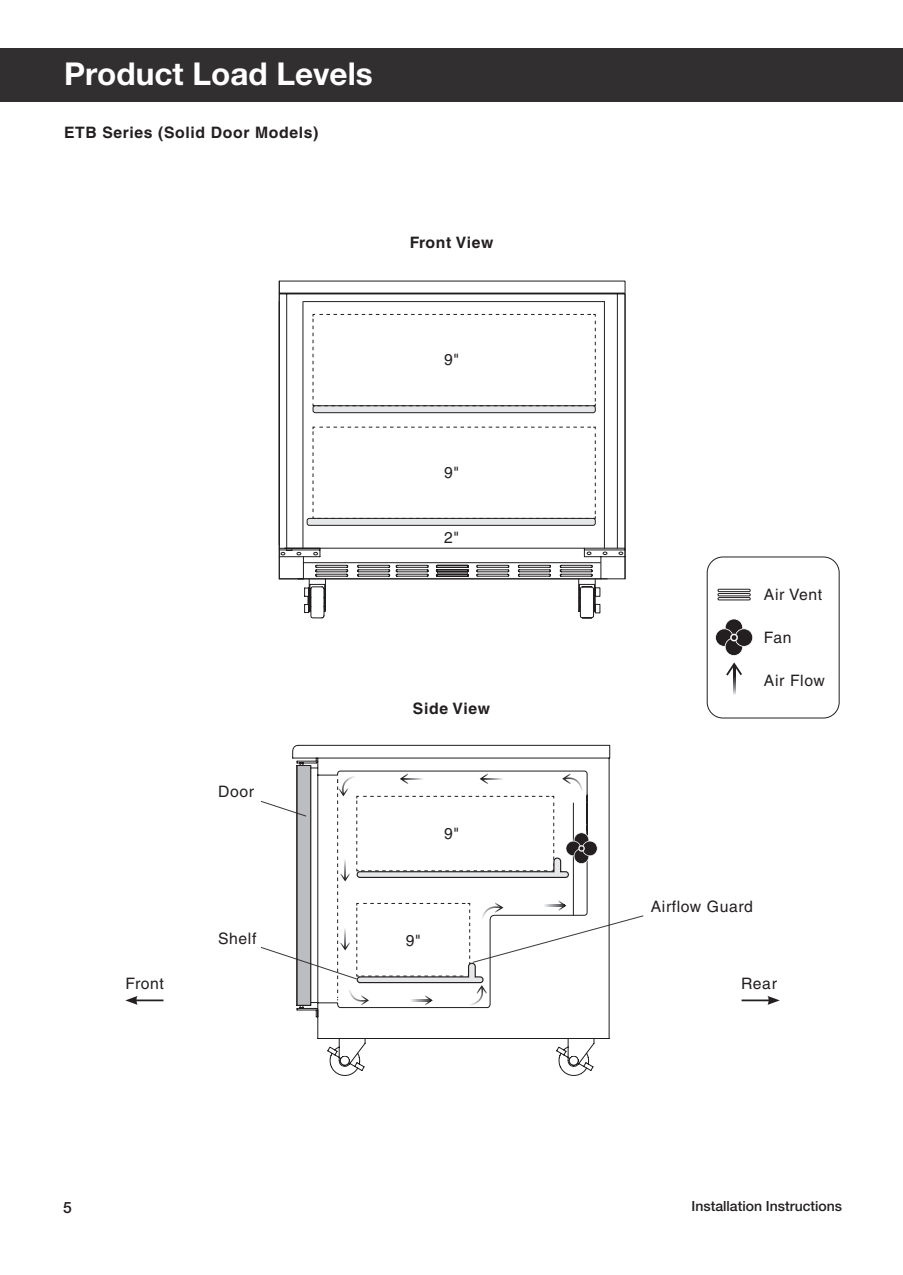
<style>
.page{position:relative;width:903px;height:1275px;background:#fff}
.page>*{position:absolute;margin:0;border:0;box-sizing:border-box;transform-origin:0 0}
.Categor___Chapter_H1{font:700 31.5px "Helvetica Neue LT Pro";color:#fff}
.Body_Text{font:15.75px "Helvetica LT Std";letter-spacing:.04em;color:#231f20}
.Category_Intro{font:700 15.75px "Helvetica LT Std";letter-spacing:.04em;color:#231f20}
.Body_Text-2{font:700 15.75px "Helvetica LT Std";letter-spacing:.04em;color:#231f20}
.t1{font:500 15.58px "Helvetica Neue LT Pro";color:#231f20}
.Footer_Flush_RT__kd{font:500 14px "Helvetica Neue LT Pro";color:#231f20}
</style>
<div class="page">
<svg style="left:292px;top:744px;width:318px;height:295px"></svg>
<svg style="left:556px;top:1038px;width:39px;height:38px"></svg>
<div style="left:570px;top:1057px;width:8px;height:8px;background:#fff;border-radius:50%"></div>
<svg style="left:327px;top:1038px;width:39px;height:38px"></svg>
<div style="left:341px;top:1057px;width:8px;height:8px;background:#fff;border-radius:50%"></div>
<svg style="left:578px;top:579px;width:22px;height:39px"></svg>
<svg style="left:279px;top:281px;width:346px;height:298px"></svg>
<svg style="left:304px;top:579px;width:22px;height:40px"></svg>
<div style="left:0;top:48px;width:903px;height:54px;background:#312f30"></div>
<hr style="left:135px;top:999px;width:28px;height:2px;background:#231f20">
<svg style="left:125px;top:996px;width:13px;height:9px"></svg>
<hr style="left:741px;top:999px;width:29px;height:2px;background:#231f20">
<svg style="left:767px;top:996px;width:13px;height:9px"></svg>
<div style="left:707px;top:556px;width:132px;height:162px;border:1px solid #231f20;border-radius:16px"></div>
<div style="left:718px;top:589px;width:32px;height:3px;border:1px solid #231f20"></div>
<div style="left:718px;top:593px;width:32px;height:3px;border:1px solid #231f20"></div>
<div style="left:718px;top:597px;width:32px;height:3px;border:1px solid #231f20"></div>
<svg style="left:715px;top:619px;width:38px;height:37px"></svg>
<svg style="left:733px;top:675px;width:2px;height:20px"></svg>
<svg style="left:726px;top:662px;width:16px;height:13px"></svg>
<svg style="left:261px;top:773px;width:383px;height:233px"></svg>
<p class="Categor___Chapter_H1" style="left:64px;top:55px;width:310px">Product Load Levels</p>
<p class="Category_Intro" style="left:64px;top:123px;width:256px">ETB Series (Solid Door Models)</p>
<p class="Body_Text" style="left:218px;top:782px;width:38px">Door</p>
<p class="Body_Text" style="left:218px;top:929px;width:40px">Shelf</p>
<p class="Body_Text-2" style="left:410px;top:233px;width:85px">Front View</p>
<p class="Body_Text" style="left:444px;top:350px;width:16px">9"</p>
<p class="Body_Text" style="left:444px;top:464px;width:16px">9"</p>
<p class="Body_Text" style="left:444px;top:529px;width:16px">2"</p>
<p class="Body_Text-2" style="left:413px;top:699px;width:79px">Side View</p>
<p class="Body_Text" style="left:444px;top:825px;width:16px">9"</p>
<p class="Body_Text" style="left:406px;top:931px;width:16px">9"</p>
<p class="Body_Text" style="left:764px;top:586px;width:60px">Air Vent</p>
<p class="Body_Text" style="left:764px;top:628px;width:29px">Fan</p>
<p class="Body_Text" style="left:764px;top:671px;width:63px">Air Flow</p>
<p class="Body_Text" style="left:651px;top:898px;width:104px">Airflow Guard</p>
<p class="Body_Text" style="left:126px;top:974px;width:40px">Front</p>
<p class="Body_Text" style="left:741px;top:974px;width:37px">Rear</p>
<p class="t1" style="left:63px;top:1198px;width:10px">5</p>
<p class="Footer_Flush_RT__kd" style="left:691px;top:1198px;width:152px">Installation Instructions</p>
</div>
